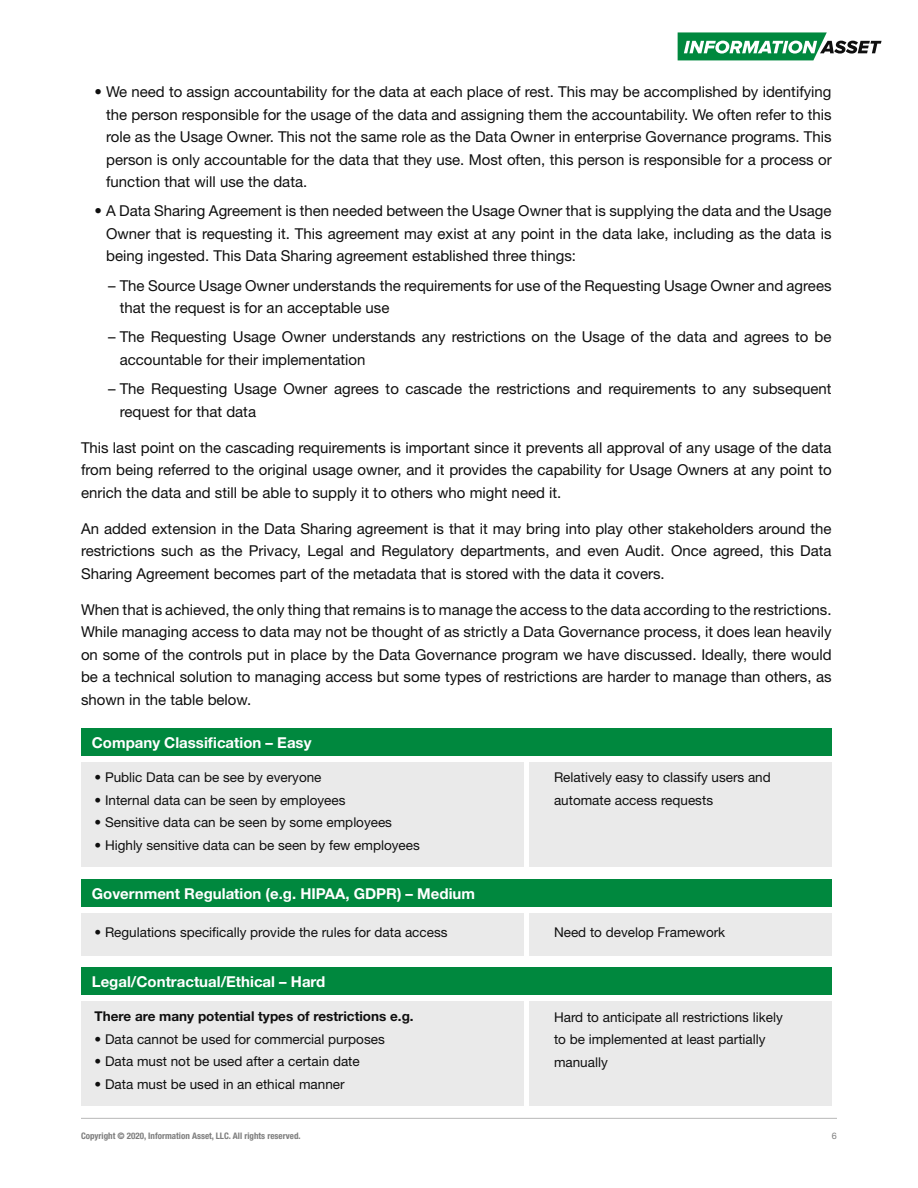
<style>
.page{position:relative;width:918px;height:1188px;background:#fff}
.page>*{position:absolute;margin:0;border:0;box-sizing:border-box;transform-origin:0 0}
.t1{font:15px/22.5px "Helvetica Neue";color:#0f0f0f;text-align:justify}
.t2{font:700 15px "Helvetica Neue";color:#fff}
.t3{font:13.5px/22.5px "Helvetica Neue";color:#0f0f0f}
.t4{font:700 13.5px "Helvetica Neue";color:#0f0f0f}
.t5{font:700 condensed 9px "Helvetica Neue";color:#7d7d7d}
.t6{font:9px "Helvetica Neue";color:#7d7d7d}
</style>
<div class="page">
<hr style="left:81px;top:1118px;width:756px;height:1px;background:#b9b9b9">
<svg style="left:678px;top:32px;width:204px;height:28px"></svg>
<div style="left:81px;top:728px;width:751px;height:28px;background:#00883e"></div>
<div style="left:81px;top:967px;width:751px;height:28px;background:#00883e"></div>
<div style="left:81px;top:879px;width:751px;height:28px;background:#00883e"></div>
<div style="left:81px;top:762px;width:443px;height:105px;background:#eaeaea"></div>
<div style="left:81px;top:1002px;width:443px;height:104px;background:#eaeaea"></div>
<div style="left:81px;top:914px;width:443px;height:42px;background:#eaeaea"></div>
<div style="left:529px;top:762px;width:303px;height:105px;background:#eaeaea"></div>
<div style="left:529px;top:1002px;width:303px;height:104px;background:#eaeaea"></div>
<div style="left:529px;top:914px;width:303px;height:42px;background:#eaeaea"></div>
<p class="t1" style="left:106px;top:80px;width:727px;text-indent:-12px">• We need to assign accountability for the data at each place of rest. This may be accomplished by identifying the person responsible for the usage of the data and assigning them the accountability. We often refer to this role as the Usage Owner. This not the same role as the Data Owner in enterprise Governance programs. This person is only accountable for the data that they use. Most often, this person is responsible for a process or function that will use the data.</p>
<p class="t1" style="left:106px;top:200px;width:727px;text-indent:-12px">• A Data Sharing Agreement is then needed between the Usage Owner that is supplying the data and the Usage Owner that is requesting it. This agreement may exist at any point in the data lake, including as the data is being ingested. This Data Sharing agreement established three things:</p>
<p class="t1" style="left:120px;top:274px;width:713px;text-indent:-12px">– The Source Usage Owner understands the requirements for use of the Requesting Usage Owner and agrees that the request is for an acceptable use</p>
<p class="t1" style="left:120px;top:326px;width:713px;text-indent:-12px">– The Requesting Usage Owner understands any restrictions on the Usage of the data and agrees to be accountable for their implementation</p>
<p class="t1" style="left:120px;top:377px;width:713px;text-indent:-12px">– The Requesting Usage Owner agrees to cascade the restrictions and requirements to any subsequent request for that data</p>
<p class="t1" style="left:81px;top:436px;width:752px">This last point on the cascading requirements is important since it prevents all approval of any usage of the data from being referred to the original usage owner, and it provides the capability for Usage Owners at any point to enrich the data and still be able to supply it to others who might need it.</p>
<p class="t1" style="left:81px;top:517px;width:752px">An added extension in the Data Sharing agreement is that it may bring into play other stakeholders around the restrictions such as the Privacy, Legal and Regulatory departments, and even Audit. Once agreed, this Data Sharing Agreement becomes part of the metadata that is stored with the data it covers.</p>
<p class="t1" style="left:81px;top:598px;width:752px">When that is achieved, the only thing that remains is to manage the access to the data according to the restrictions.<br>While managing access to data may not be thought of as strictly a Data Governance process, it does lean heavily on some of the controls put in place by the Data Governance program we have discussed. Ideally, there would be a technical solution to managing access but some types of restrictions are harder to manage than others, as shown in the table below.</p>
<p class="t2" style="left:92px;top:733px;width:221px">Company Classification – Easy</p>
<p class="t3" style="left:94px;top:766px;width:229px">• Public Data can be see by everyone</p>
<p class="t3" style="left:94px;top:789px;width:253px">• Internal data can be seen by employees</p>
<p class="t3" style="left:94px;top:811px;width:299px">• Sensitive data can be seen by some employees</p>
<p class="t3" style="left:94px;top:834px;width:327px">• Highly sensitive data can be seen by few employees</p>
<p class="t2" style="left:92px;top:884px;width:385px">Government Regulation (e.g. HIPAA, GDPR) – Medium</p>
<p class="t3" style="left:94px;top:921px;width:355px">• Regulations specifically provide the rules for data access</p>
<p class="t2" style="left:92px;top:972px;width:235px">Legal/Contractual/Ethical – Hard</p>
<p class="t4" style="left:94px;top:1008px;width:321px">There are many potential types of restrictions e.g.</p>
<p class="t3" style="left:94px;top:1028px;width:292px">• Data cannot be used for commercial purposes</p>
<p class="t3" style="left:94px;top:1050px;width:267px">• Data must not be used after a certain date</p>
<p class="t3" style="left:94px;top:1073px;width:252px">• Data must be used in an ethical manner</p>
<p class="t3" style="left:554px;top:766px;width:218px">Relatively easy to classify users and automate access requests</p>
<p class="t3" style="left:554px;top:921px;width:173px">Need to develop Framework</p>
<p class="t3" style="left:554px;top:1005px;width:230px">Hard to anticipate all restrictions likely to be implemented at least partially manually</p>
<p class="t5" style="left:81px;top:1130px;width:221px">Copyright © 2020, Information Asset, LLC. All rights reserved.</p>
<p class="t6" style="left:832px;top:1130px;width:7px">6</p>
</div>
